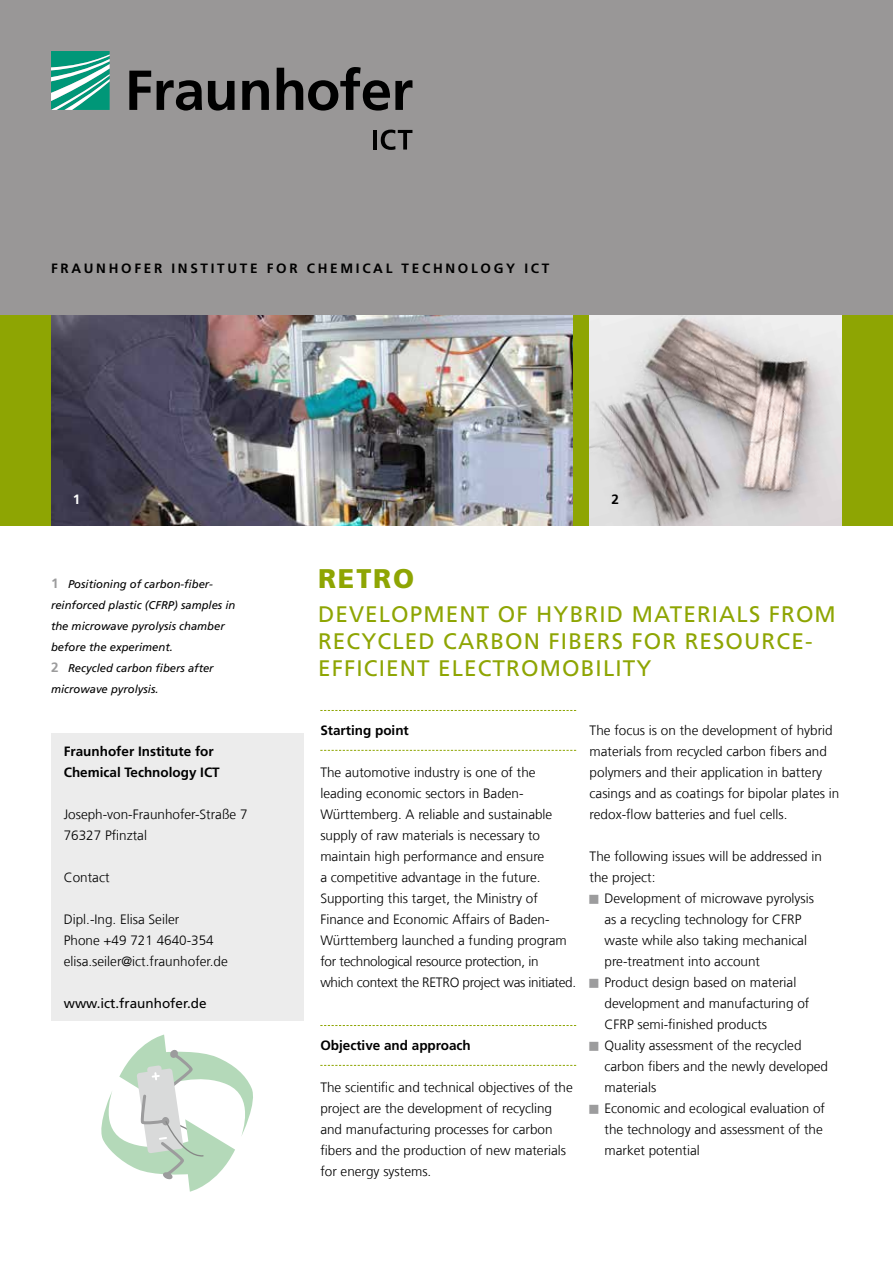
<style>
.page{position:relative;width:893px;height:1263px;background:#fff}
.page>*{position:absolute;margin:0;border:0;box-sizing:border-box;transform-origin:0 0}
.t1{font:900 27px "Frutiger LT Com";letter-spacing:.07em;color:#8ea503}
.t2{font:22.5px/27px "Frutiger LT Com";letter-spacing:.05em;color:#8ea503}
.t3{font:300 13.5px/21px "Frutiger LT Com";color:#000}
.t4{font:700 13.5px/21px "Frutiger LT Com";color:#000}
.t5{font:700 13.5px "Frutiger LT Com";letter-spacing:.2em;color:#000}
.t6{font:13.5px "Frutiger LT Com";color:#000}
.t7{font:700 13.5px "Frutiger LT Com";color:#fff}
.t8{font:italic 11.25px/21px "Frutiger LT Com";color:#000}
.s1{font-weight:700;font-style:normal;font-size:13.5px;color:#9c9c9d}
</style>
<div class="page">
<div style="left:0;top:0;width:893px;height:315px;background:#999797"></div>
<svg style="left:51px;top:51px;width:59px;height:59px;background:#4ab29d"></svg>
<svg style="left:129px;top:67px;width:283px;height:44px"></svg>
<hr style="left:373px;top:130px;width:4px;height:20px;background:#000">
<svg style="left:381px;top:130px;width:31px;height:20px"></svg>
<div style="left:0;top:315px;width:893px;height:210px;background:#8ea503"></div>
<img style="left:51px;top:315px;width:522px;height:210px">
<img style="left:590px;top:315px;width:252px;height:210px">
<svg style="left:320px;top:710px;width:256px;height:1px"></svg>
<svg style="left:320px;top:750px;width:256px;height:1px"></svg>
<svg style="left:320px;top:1025px;width:256px;height:1px"></svg>
<svg style="left:320px;top:1065px;width:256px;height:1px"></svg>
<div style="left:51px;top:733px;width:252px;height:288px;background:#ececec"></div>
<svg style="left:101px;top:1034px;width:152px;height:158px"></svg>
<p class="t5" style="left:51px;top:260px;width:500px">FRAUNHOFER INSTITUTE FOR CHEMICAL TECHNOLOGY ICT</p>
<p class="t7" style="left:73px;top:491px;width:9px">1</p>
<p class="t4" style="left:611px;top:489px;width:9px">2</p>
<p class="t8" style="left:51px;top:574px;width:186px"><span class="s1">1</span> Positioning of carbon-fiber&shy;reinforced plastic (CFRP) samples in the microwave pyrolysis chamber before the experiment.<br><span class="s1">2</span> Recycled carbon fibers after microwave pyrolysis.</p>
<p class="t4" style="left:64px;top:741px;width:158px">Fraunhofer Institute for<br>Chemical Technology ICT</p>
<p class="t3" style="left:64px;top:804px;width:185px">Joseph-von-Fraunhofer-Straße 7<br>76327 Pfinztal</p>
<p class="t3" style="left:64px;top:867px;width:47px">Contact</p>
<p class="t3" style="left:64px;top:909px;width:166px">Dipl.-Ing. Elisa Seiler<br>Phone +49 721 4640-354 elisa.seiler@ict.fraunhofer.de</p>
<p class="t6" style="left:64px;top:995px;width:144px">www.ict.fraunhofer.de</p>
<h1 class="t1" style="left:318px;top:562px;width:98px">RETRO</h1>
<h2 class="t2" style="left:318px;top:600px;width:519px">DEVELOPMENT OF HYBRID MATERIALS FROM<br>RECYCLED CARBON FIBERS FOR RESOURCE-<br>EFFICIENT ELECTROMOBILITY</h2>
<p class="t4" style="left:320px;top:720px;width:90px">Starting point</p>
<p class="t3" style="left:320px;top:762px;width:257px">The automotive industry is one of the leading economic sectors in Baden-Württemberg. A reliable and sustainable supply of raw materials is necessary to maintain high performance and ensure<br>a competitive advantage in the future.<br>Supporting this target, the Ministry of Finance and Economic Affairs of Baden-Württemberg launched a funding program for technological resource protection, in<br>which context the RETRO project was initiated.</p>
<p class="t4" style="left:320px;top:1035px;width:152px">Objective and approach</p>
<p class="t3" style="left:320px;top:1077px;width:254px">The scientific and technical objectives of the project are the development of recycling and manufacturing processes for carbon fibers and the production of new materials for energy systems.</p>
<p class="t3" style="left:590px;top:720px;width:251px">The focus is on the development of hybrid materials from recycled carbon fibers and polymers and their application in battery casings and as coatings for bipolar plates in redox-flow batteries and fuel cells.</p>
<p class="t3" style="left:590px;top:846px;width:234px">The following issues will be addressed in the project:</p>
<p class="t3" style="left:604px;top:888px;width:225px">Development of microwave pyrolysis as a recycling technology for CFRP waste while also taking mechanical pre-treatment into account<br>Product design based on material development and manufacturing of<br>CFRP semi-finished products<br>Quality assessment of the recycled carbon fibers and the newly developed materials<br>Economic and ecological evaluation of the technology and assessment of the market potential</p>
</div>
